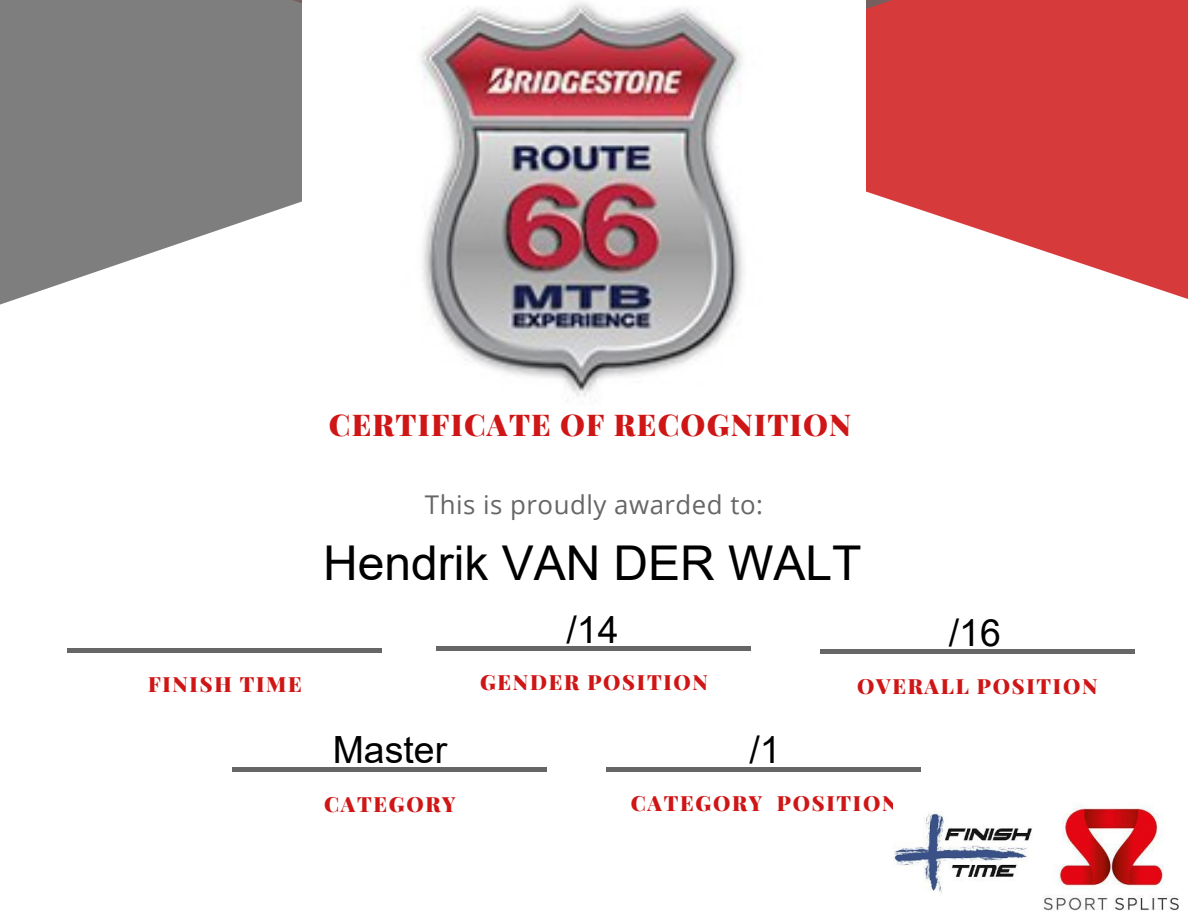
<style>
.page{position:relative;width:1188px;height:918px;background:#fff}
.page>*{position:absolute;margin:0;border:0;box-sizing:border-box;transform-origin:0 0}
.t1{font:48px "Arial";color:#000}
.t2{font:37.5px "Arial";color:#000}
.t3{font:900 30.15px "Playfair Display";letter-spacing:.04em;color:#cf1616}
.t4{font:25.8px "Open Sans";letter-spacing:.02em;color:#666}
.t5{font:900 21px "Playfair Display";letter-spacing:.08em;color:#cf1616}
</style>
<div class="page">
<svg style="left:893px;top:0;width:295px;height:299px;fill:#d63a3a"></svg>
<svg style="left:0;top:0;width:893px;height:305px;fill:#7e7e7e"></svg>
<div style="left:606px;top:767px;width:315px;height:5px;background:#666"></div>
<div style="left:436px;top:646px;width:315px;height:5px;background:#666"></div>
<hr style="left:232px;top:768px;width:315px;height:4px;background:#666">
<div style="left:67px;top:648px;width:315px;height:5px;background:#666"></div>
<hr style="left:820px;top:650px;width:315px;height:4px;background:#666">
<img style="left:1042px;top:804px;width:137px;height:107px">
<img style="left:894px;top:811px;width:138px;height:81px">
<img style="left:302px;top:0;width:564px;height:397px">
<h3 class="t3" style="left:329px;top:403px;width:524px">CERTIFICATE OF RECOGNITION</h3>
<p class="t4" style="left:425px;top:486px;width:340px">This is proudly awarded to:</p>
<h1 class="t1" style="left:323px;top:537px;width:540px">Hendrik VAN DER WALT</h1>
<h2 class="t2" style="left:566px;top:609px;width:54px">/14</h2>
<h2 class="t2" style="left:949px;top:612px;width:54px">/16</h2>
<p class="t5" style="left:480px;top:668px;width:229px">GENDER POSITION</p>
<p class="t5" style="left:148px;top:669px;width:155px">FINISH TIME</p>
<p class="t5" style="left:857px;top:671px;width:242px">OVERALL POSITION</p>
<h2 class="t2" style="left:333px;top:729px;width:116px">Master</h2>
<p class="t5" style="left:324px;top:789px;width:133px">CATEGORY</p>
<h2 class="t2" style="left:749px;top:729px;width:33px">/1</h2>
<p class="t5" style="left:631px;top:788px;width:268px">CATEGORY POSITION</p>
</div>
